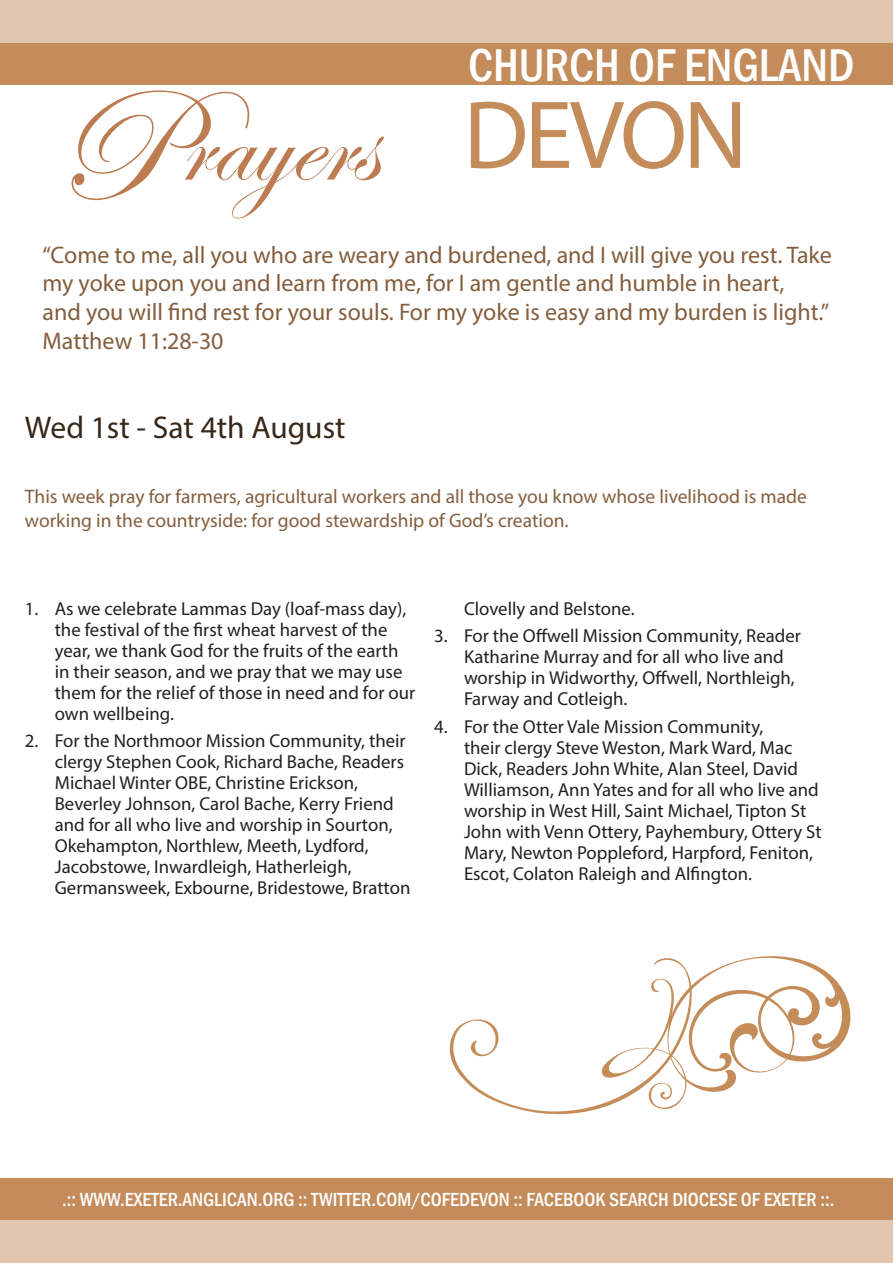
<style>
.page{position:relative;width:893px;height:1263px;background:#fff}
.page>*{position:absolute;margin:0;border:0;box-sizing:border-box;transform-origin:0 0}
.t1{font:120.75px "Edwardian Script ITC";color:#bc7b51}
.t2{font:97.5px "Myriad Pro";letter-spacing:-.04em;color:#c48c5a}
.t3{font:500 condensed 47.25px "Franklin Gothic";color:#fff}
.DateHeading{font:31.5px "Myriad Pro";color:#37281a}
.WeekDescriptor{font:24px/28.8px "Myriad Pro";color:#845e3d}
.WeekDescriptor-2{font:19.5px/23.4px "Myriad Pro";color:#845e3d}
.PageDescriptor{font:500 condensed 19.5px "Franklin Gothic";color:#fff}
.t4{font:18.75px/21px "Myriad Pro";color:#231f20}
.s1{font-size:161.4px}
</style>
<div class="page">
<div style="left:0;top:43px;width:893px;height:42px;background:#c48c5a"></div>
<div style="left:0;top:0;width:893px;height:43px;background:#e1c5ad"></div>
<div style="left:0;top:1178px;width:893px;height:42px;background:#c48c5a"></div>
<div style="left:0;top:1220px;width:893px;height:43px;background:#e1c5ad"></div>
<svg style="left:449px;top:956px;width:402px;height:159px"></svg>
<svg style="left:607px;top:992px;width:83px;height:85px"></svg>
<svg style="left:760px;top:987px;width:53px;height:67px"></svg>
<p class="t1" style="left:53px;top:76px;width:325px"><span class="s1">P</span>rayers</p>
<p class="t3" style="left:468px;top:34px;width:388px">CHURCH OF ENGLAND</p>
<p class="t2" style="left:463px;top:75px;width:285px">DEVON</p>
<p class="WeekDescriptor" style="left:43px;top:240px;width:791px">“Come to me, all you who are weary and burdened, and I will give you rest. Take my yoke upon you and learn from me, for I am gentle and humble in heart,<br>and you will find rest for your souls. For my yoke is easy and my burden is light.” Matthew 11:28-30</p>
<p class="DateHeading" style="left:25px;top:408px;width:322px">Wed 1st - Sat 4th August</p>
<p class="WeekDescriptor-2" style="left:25px;top:485px;width:783px">This week pray for farmers, agricultural workers and all those you know whose livelihood is made working in the countryside: for good stewardship of God’s creation.</p>
<p class="t4" style="left:55px;top:598px;width:362px;text-indent:-30px">1. As we celebrate Lammas Day (loaf-mass day), the festival of the first wheat harvest of the year, we thank God for the fruits of the earth in their season, and we pray that we may use them for the relief of those in need and for our own wellbeing.</p>
<p class="t4" style="left:55px;top:730px;width:357px;text-indent:-30px">2. For the Northmoor Mission Community, their clergy Stephen Cook, Richard Bache, Readers Michael Winter OBE, Christine Erickson, Beverley Johnson, Carol Bache, Kerry Friend and for all who live and worship in Sourton, Okehampton, Northlew, Meeth, Lydford, Jacobstowe, Inwardleigh, Hatherleigh, Germansweek, Exbourne, Bridestowe, Bratton</p>
<p class="t4" style="left:464px;top:598px;width:172px">Clovelly and Belstone.</p>
<p class="t4" style="left:464px;top:625px;width:338px;text-indent:-30px">3. For the Offwell Mission Community, Reader Katharine Murray and for all who live and worship in Widworthy, Offwell, Northleigh, Farway and Cotleigh.</p>
<p class="t4" style="left:464px;top:716px;width:359px;text-indent:-30px">4. For the Otter Vale Mission Community,<br>their clergy Steve Weston, Mark Ward, Mac Dick, Readers John White, Alan Steel, David Williamson, Ann Yates and for all who live and worship in West Hill, Saint Michael, Tipton St John with Venn Ottery, Payhembury, Ottery St Mary, Newton Poppleford, Harpford, Feniton, Escot, Colaton Raleigh and Alfington.</p>
<p class="PageDescriptor" style="left:62px;top:1187px;width:774px">.:: WWW.EXETER.ANGLICAN.ORG :: TWITTER.COM/COFEDEVON :: FACEBOOK SEARCH DIOCESE OF EXETER ::.</p>
</div>
